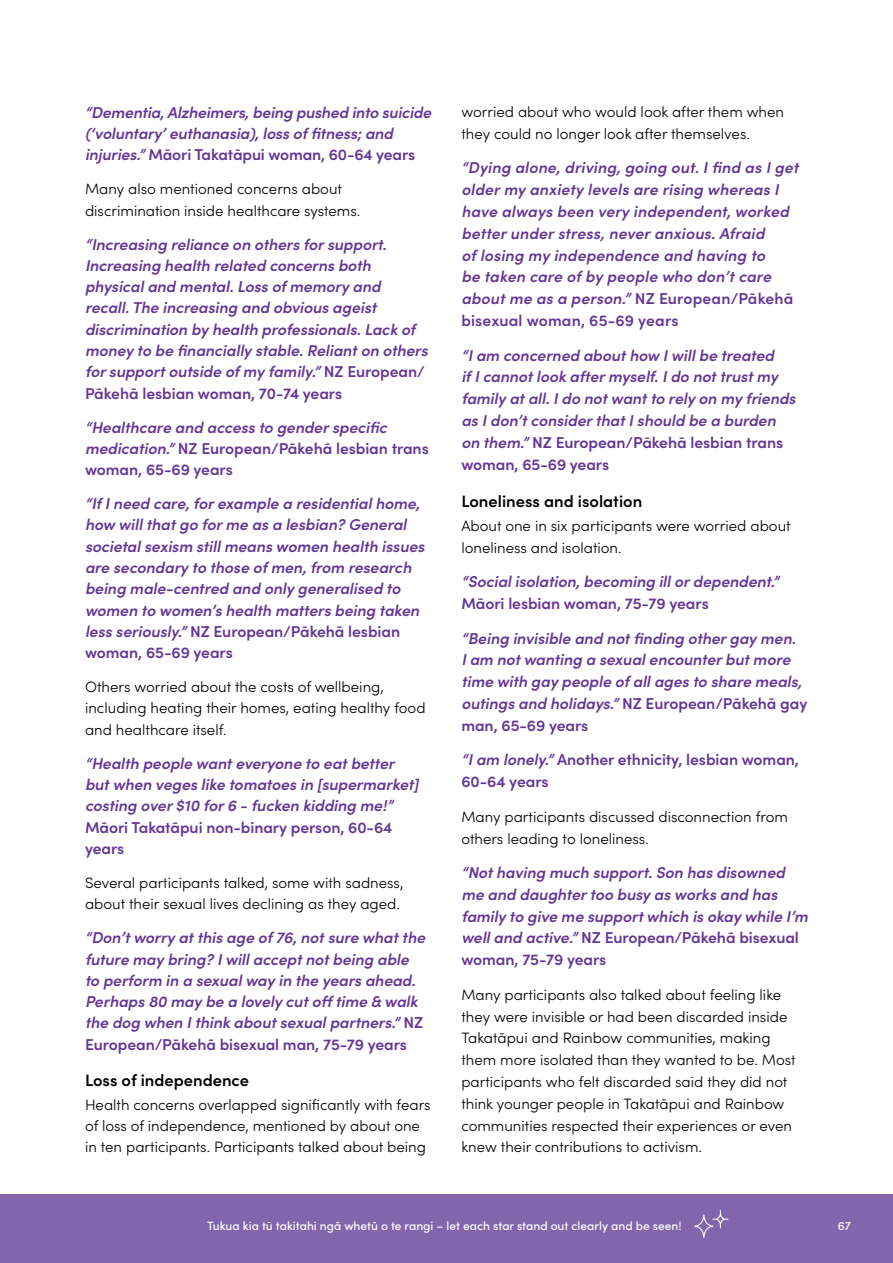
<style>
.page{position:relative;width:893px;height:1263px;background:#fff}
.page>*{position:absolute;margin:0;border:0;box-sizing:border-box;transform-origin:0 0}
.t1{font:600 16.5px "Sofia Pro";color:#000}
.t2{font:italic 600 15.75px/21.3px "Sofia Pro";letter-spacing:-.005em;color:#633695}
.t3{font:600 15.75px/21.3px "Sofia Pro";letter-spacing:-.005em;color:#633695}
.t4{font:300 15px/21.8px "Sofia Pro";color:#000}
.t5{font:500 12px "Sofia Pro";color:#fff}
.s1{font-style:normal}
.s2{font-style:italic}
</style>
<div class="page">
<div style="left:0;top:1194px;width:893px;height:69px;background:#8265ac"></div>
<svg style="left:694px;top:1210px;width:34px;height:28px"></svg>
<p class="t2" style="left:85px;top:100px;width:348px">“Dementia, Alzheimers, being pushed into suicide (‘voluntary’ euthanasia), loss of fitness; and injuries.” <span class="s1">Māori Takatāpui woman, 60-64 years</span></p>
<p class="t4" style="left:85px;top:177px;width:277px;line-height:21.3px">Many also mentioned concerns about discrimination inside healthcare systems.</p>
<p class="t2" style="left:85px;top:232px;width:344px">“Increasing reliance on others for support.<br>Increasing health related concerns both physical and mental. Loss of memory and recall. The increasing and obvious ageist discrimination by health professionals. Lack of money to be financially stable. Reliant on others for support outside of my family.” <span class="s1">NZ European/ Pākehā lesbian woman, 70-74 years</span></p>
<p class="t2" style="left:85px;top:415px;width:345px">“Healthcare and access to gender specific medication.” <span class="s1">NZ European/Pākehā lesbian trans woman, 65-69 years</span></p>
<p class="t2" style="left:85px;top:492px;width:341px">“If I need care, for example a residential home, how will that go for me as a lesbian? General societal sexism still means women health issues are secondary to those of men, from research being male-centred and only generalised to women to women’s health matters being taken less seriously.” <span class="s1">NZ European/Pākehā lesbian woman, 65-69 years</span></p>
<p class="t4" style="left:85px;top:675px;width:342px;line-height:21.3px">Others worried about the costs of wellbeing, including heating their homes, eating healthy food and healthcare itself.</p>
<p class="t2" style="left:85px;top:751px;width:335px">“Health people want everyone to eat better but when veges like tomatoes in [supermarket] costing over $10 for 6 - fucken kidding me!”</p>
<p class="t3" style="left:85px;top:815px;width:309px">Māori Takatāpui non-binary person, 60-64 years</p>
<p class="t4" style="left:85px;top:871px;width:320px;line-height:21.3px">Several participants talked, some with sadness, about their sexual lives declining as they aged.</p>
<p class="t2" style="left:85px;top:926px;width:342px">“Don’t worry at this age of 76, not sure what the future may bring? I will accept not being able to perform in a sexual way in the years ahead.<br>Perhaps 80 may be a lovely cut off time &amp; walk the dog when I think about sexual partners.” <span class="s1">NZ European/Pākehā bisexual man, 75-79 years</span></p>
<p class="t1" style="left:85px;top:1068px;width:166px">Loss of independence</p>
<p class="t4" style="left:85px;top:1093px;width:347px;line-height:21.3px">Health concerns overlapped significantly with fears of loss of independence, mentioned by about one in ten participants. Participants talked about being</p>
<p class="t4" style="left:461px;top:100px;width:324px">worried about who would look after them when they could no longer look after themselves.</p>
<p class="t2" style="left:461px;top:156px;width:339px;line-height:21.8px">“Dying alone, driving, going out. I find as I get older my anxiety levels are rising whereas I have always been very independent, worked better under stress, never anxious. Afraid<br>of losing my independence and having to<br>be taken care of by people who don’t care about me as a person.” <span class="s1">NZ European/Pākehā bisexual woman, 65-69 years</span></p>
<p class="t2" style="left:461px;top:343px;width:336px;line-height:21.8px">“I am concerned about how I will be treated<br>if I cannot look after myself. I do not trust my family at all. I do not want to rely on my friends as I don’t consider that I should be a burden on them.” <span class="s1">NZ European/Pākehā lesbian trans woman, 65-69 years</span></p>
<p class="t1" style="left:461px;top:489px;width:182px">Loneliness and isolation</p>
<p class="t4" style="left:461px;top:514px;width:331px">About one in six participants were worried about loneliness and isolation.</p>
<p class="t2" style="left:461px;top:570px;width:319px">“Social isolation, becoming ill or dependent.”</p>
<p class="t3" style="left:461px;top:592px;width:249px">Māori lesbian woman, 75-79 years</p>
<p class="t2" style="left:461px;top:626px;width:347px;line-height:21.8px">“Being invisible and not finding other gay men.<br>I am not wanting a sexual encounter but more time with gay people of all ages to share meals, outings and holidays.” <span class="s1">NZ European/Pākehā gay man, 65-69 years</span></p>
<p class="t3" style="left:461px;top:748px;width:339px;line-height:21.8px"><span class="s2">“I am lonely.”</span> Another ethnicity, lesbian woman,<br>60-64 years</p>
<p class="t4" style="left:461px;top:805px;width:328px">Many participants discussed disconnection from others leading to loneliness.</p>
<p class="t2" style="left:461px;top:860px;width:348px;line-height:21.8px">“Not having much support. Son has disowned me and daughter too busy as works and has family to give me support which is okay while I’m well and active.” <span class="s1">NZ European/Pākehā bisexual woman, 75-79 years</span></p>
<p class="t4" style="left:461px;top:983px;width:336px">Many participants also talked about feeling like they were invisible or had been discarded inside Takatāpui and Rainbow communities, making them more isolated than they wanted to be. Most participants who felt discarded said they did not think younger people in Takatāpui and Rainbow communities respected their experiences or even knew their contributions to activism.</p>
<p class="t5" style="left:207px;top:1217px;width:476px">Tukua kia tū takitahi ngā whetū o te rangi – let each star stand out clearly and be seen!</p>
<p class="t5" style="left:838px;top:1217px;width:15px">67</p>
</div>
